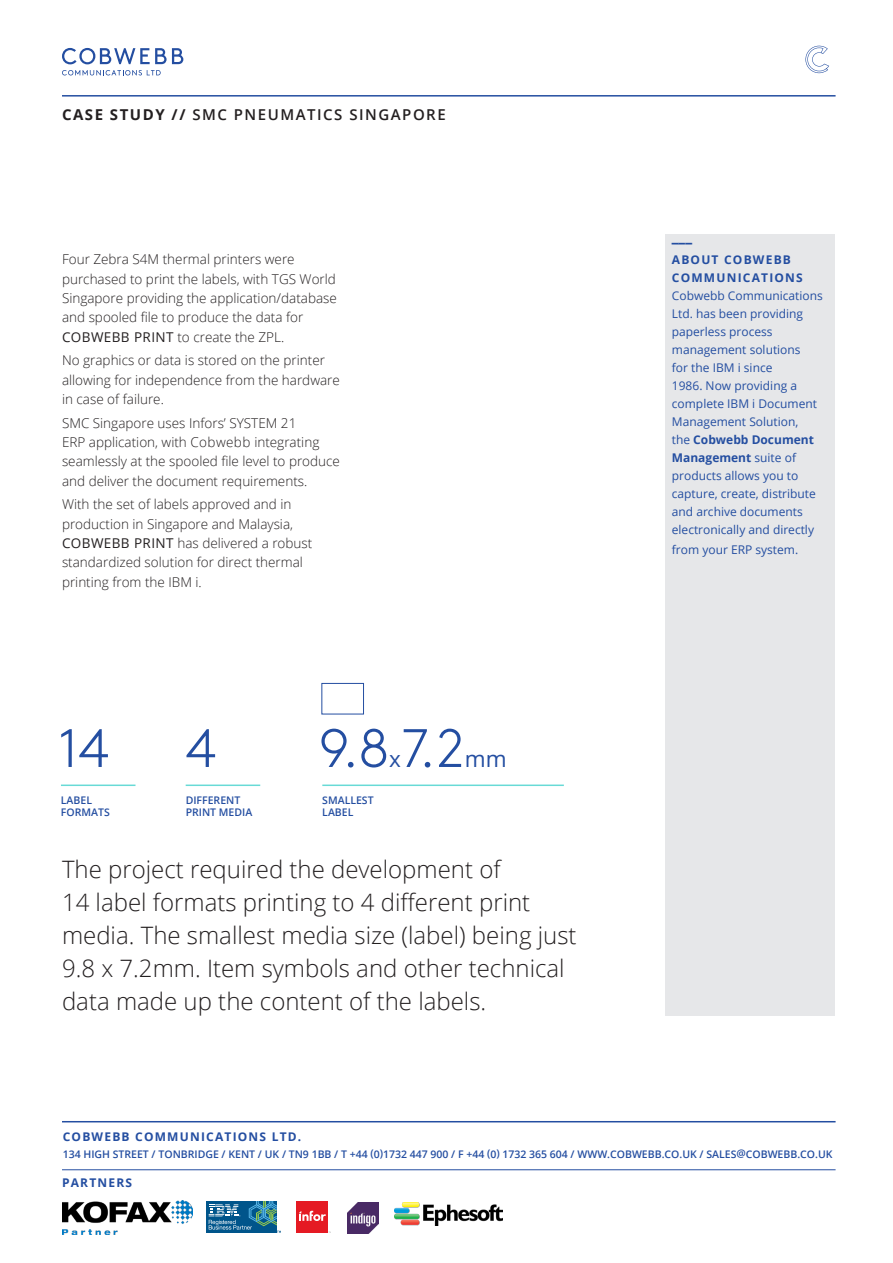
<style>
.page{position:relative;width:893px;height:1263px;background:#fff}
.page>*{position:absolute;margin:0;border:0;box-sizing:border-box;transform-origin:0 0}
.t1{font:300 54px "Brown Std";color:#244ea1}
.t2{font:300 24px/33px "Open Sans";color:#231f20}
.t3{font:22.5px "Open Sans";color:#244ea1}
.t4{font:600 15px "Open Sans";letter-spacing:.1em;color:#231f20}
.t5{font:300 13.5px/19.4px "Open Sans";color:#231f20}
.t6{font:800 13.5px "Open Sans";color:#244ea1}
.t7{font:12px/18px "Open Sans";color:#244ea1}
.t8{font:700 12px/18px "Open Sans";letter-spacing:.1em;color:#244ea1}
.t9{font:600 10.5px/12.6px "Open Sans";color:#244ea1}
.s1{font-weight:700}
.s2{font-weight:400}
</style>
<div class="page">
<div style="left:665px;top:234px;width:169px;height:781px;background:#e6e7e9"></div>
<svg style="left:62px;top:70px;width:99px;height:5px"></svg>
<svg style="left:62px;top:48px;width:121px;height:16px"></svg>
<svg style="left:805px;top:46px;width:24px;height:27px"></svg>
<hr style="left:62px;top:95px;width:774px;height:2px;background:#244ea1">
<hr style="left:62px;top:1121px;width:774px;height:1px;background:#244ea1">
<hr style="left:62px;top:1169px;width:774px;height:1px;background:#244ea1">
<div style="left:297px;top:1201px;width:31px;height:32px;background:#e51a23"></div>
<svg style="left:299px;top:1211px;width:27px;height:10px"></svg>
<svg style="left:206px;top:1201px;width:3px;height:32px"></svg>
<svg style="left:209px;top:1201px;width:72px;height:32px;background:#387ea1"></svg>
<img style="left:395px;top:1202px;width:108px;height:23px">
<img style="left:347px;top:1202px;width:32px;height:31px">
<img style="left:63px;top:1201px;width:129px;height:33px">
<div style="left:321px;top:683px;width:43px;height:31px;background:#fff;border:1px solid #244ea1"></div>
<hr style="left:61px;top:784px;width:74px;height:2px;background:#68dad6">
<hr style="left:322px;top:784px;width:242px;height:2px;background:#68dad6">
<hr style="left:186px;top:784px;width:74px;height:2px;background:#68dad6">
<p class="t4" style="left:62px;top:104px;width:385px"><span class="s1">CASE STUDY //</span> SMC PNEUMATICS SINGAPORE</p>
<p class="t5" style="left:62px;top:249px;width:276px">Four Zebra S4M thermal printers were purchased to print the labels, with TGS World Singapore providing the application/database and spooled file to produce the data for <span class="s2">COBWEBB PRINT</span> to create the ZPL.</p>
<p class="t5" style="left:62px;top:350px;width:279px">No graphics or data is stored on the printer allowing for independence from the hardware in case of failure.</p>
<p class="t5" style="left:62px;top:413px;width:279px">SMC Singapore uses Infors’ SYSTEM 21<br>ERP application, with Cobwebb integrating seamlessly at the spooled file level to produce and deliver the document requirements.</p>
<p class="t5" style="left:62px;top:494px;width:252px">With the set of labels approved and in production in Singapore and Malaysia, <span class="s2">COBWEBB PRINT</span> has delivered a robust standardized solution for direct thermal printing from the IBM i.</p>
<p class="t1" style="left:58px;top:718px;width:53px">14</p>
<p class="t1" style="left:186px;top:718px;width:32px">4</p>
<p class="t1" style="left:318px;top:718px;width:148px">9.8 7.2</p>
<p class="t3" style="left:389px;top:743px;width:13px">x</p>
<p class="t3" style="left:465px;top:743px;width:43px">mm</p>
<p class="t9" style="left:61px;top:793px;width:50px">LABEL<br>FORMATS</p>
<p class="t9" style="left:186px;top:793px;width:56px">DIFFERENT</p>
<p class="t9" style="left:186px;top:806px;width:68px">PRINT MEDIA</p>
<p class="t9" style="left:322px;top:793px;width:53px">SMALLEST<br>LABEL</p>
<p class="t2" style="left:62px;top:852px;width:516px">The project required the development of<br>14 label formats printing to 4 different print media. The smallest media size (label) being just 9.8 x 7.2mm. Item symbols and other technical data made up the content of the labels.</p>
<p class="t6" style="left:672px;top:227px;width:22px">___</p>
<p class="t8" style="left:672px;top:251px;width:132px">ABOUT COBWEBB<br>COMMUNICATIONS</p>
<p class="t7" style="left:672px;top:287px;width:152px">Cobwebb Communications<br>Ltd. has been providing paperless process management solutions<br>for the IBM i since<br>1986. Now providing a complete IBM i Document<br>Management Solution,<br>the <span class="s1">Cobwebb Document<br>Management</span> suite of products allows you to capture, create, distribute and archive documents electronically and directly</p>
<p class="t7" style="left:672px;top:540px;width:128px">from your ERP system.</p>
<p class="t8" style="left:63px;top:1127px;width:240px">COBWEBB COMMUNICATIONS LTD.</p>
<p class="t9" style="left:63px;top:1147px;width:771px">134 HIGH STREET / TONBRIDGE / KENT / UK / TN9 1BB / T +44 (0)1732 447 900 / F +44 (0) 1732 365 604 / WWW.COBWEBB.CO.UK / SALES@COBWEBB.CO.UK</p>
<p class="t8" style="left:62px;top:1173px;width:72px">PARTNERS</p>
</div>
